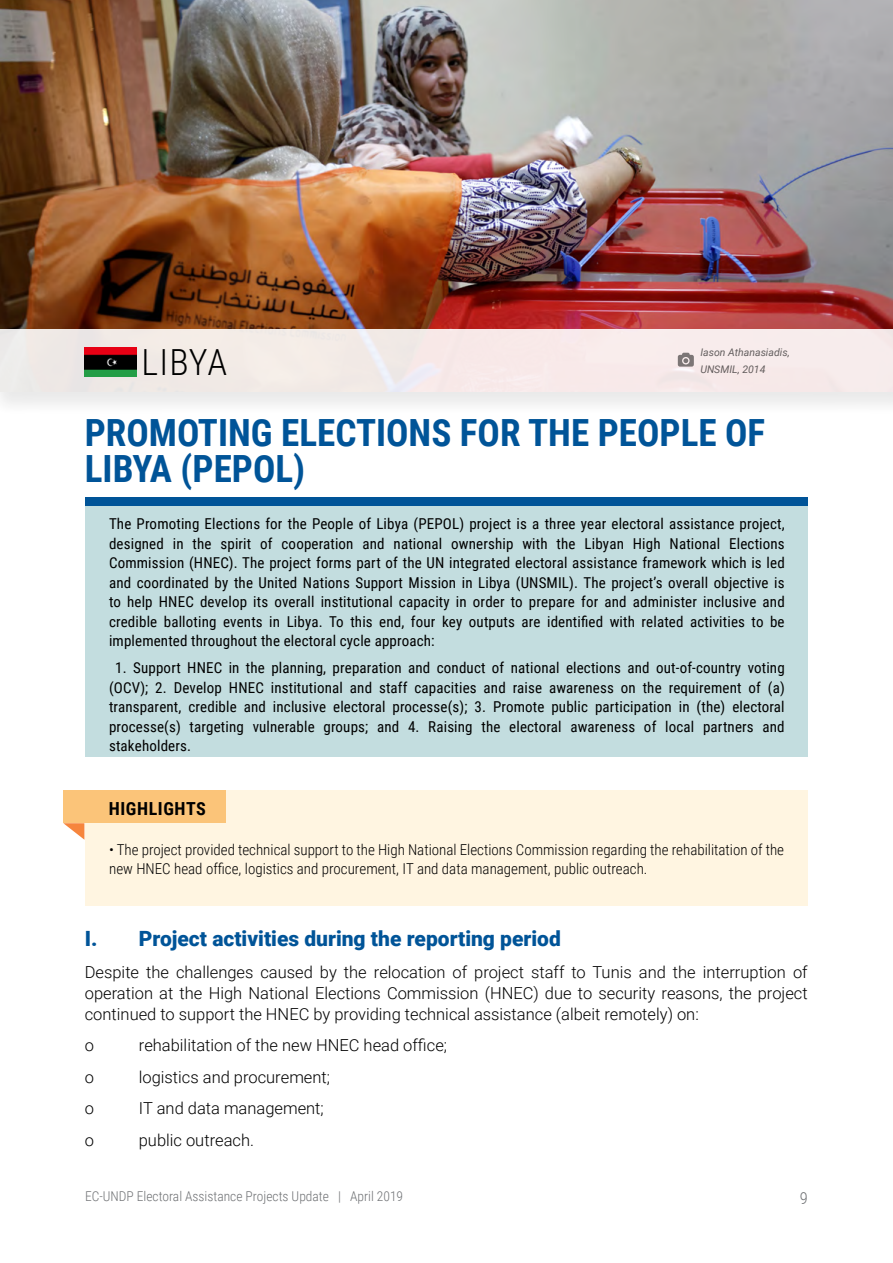
<style>
.page{position:relative;width:893px;height:1263px;background:#fff}
.page>*{position:absolute;margin:0;border:0;box-sizing:border-box;transform-origin:0 0}
.t1{font:700 37.5px/36px "Roboto Condensed";color:#005498}
.t2{font:300 36px "Roboto Condensed";letter-spacing:.02em;color:#000}
.t3{font:900 21px "Roboto";color:#005498}
.t4{font:700 18px "Roboto Condensed";letter-spacing:.035em;color:#000}
.t5{font:300 16.5px/21px "Roboto";color:#000;text-align:justify}
.t6{font:300 16.5px "Roboto Condensed";color:#6f7174}
.t7{font:15px/19.5px "Roboto Condensed";letter-spacing:.01em;color:#000;text-align:justify}
.t8{font:300 15px/19.5px "Roboto Condensed";color:#000}
.t9{font:300 13.5px "Roboto Condensed";color:#6f7174}
.t10{font:italic 10.5px/16.5px "Roboto";color:#000}
</style>
<div class="page">
<img style="left:0;top:0;width:893px;height:328px">
<div style="left:0;top:328px;width:893px;height:90px;background:#f4f4f4"></div>
<div style="left:0;top:329px;width:893px;height:63px;background:#f6eae8"></div>
<svg style="left:678px;top:353px;width:16px;height:14px"></svg>
<img style="left:85px;top:348px;width:52px;height:28px">
<div style="left:85px;top:790px;width:723px;height:115px;background:#fff5e1"></div>
<div style="left:63px;top:791px;width:162px;height:32px;background:#fbc479"></div>
<svg style="left:63px;top:823px;width:21px;height:17px"></svg>
<div style="left:85px;top:502px;width:723px;height:254px;background:#c3dddf"></div>
<div style="left:85px;top:498px;width:723px;height:8px;background:#005498"></div>
<h2 class="t2" style="left:141px;top:337px;width:87px">LIBYA</h2>
<p class="t10" style="left:700px;top:344px;width:91px">Iason Athanasiadis,<br>UNSMIL, 2014</p>
<h1 class="t1" style="left:85px;top:413px;width:682px">PROMOTING ELECTIONS FOR THE PEOPLE OF<br>LIBYA (PEPOL)</h1>
<p class="t7" style="left:109px;top:513px;width:677px">The Promoting Elections for the People of Libya (PEPOL) project is a three year electoral assistance project, designed in the spirit of cooperation and national ownership with the Libyan High National Elections Commission (HNEC). The project forms part of the UN integrated electoral assistance framework which is led and coordinated by the United Nations Support Mission in Libya (UNSMIL). The project’s overall objective is to help HNEC develop its overall institutional capacity in order to prepare for and administer inclusive and credible balloting events in Libya. To this end, four key outputs are identified with related activities to be implemented throughout the electoral cycle approach:</p>
<p class="t7" style="left:109px;top:657px;width:677px;text-indent:6px">1. Support HNEC in the planning, preparation and conduct of national elections and out-of-country voting (OCV); 2. Develop HNEC institutional and staff capacities and raise awareness on the requirement of (a) transparent, credible and inclusive electoral processe(s); 3. Promote public participation in (the) electoral processe(s) targeting vulnerable groups; and 4. Raising the electoral awareness of local partners and stakeholders.</p>
<p class="t4" style="left:109px;top:796px;width:99px">HIGHLIGHTS</p>
<p class="t8" style="left:109px;top:839px;width:676px">• The project provided technical support to the High National Elections Commission regarding the rehabilitation of the new HNEC head office, logistics and procurement, IT and data management, public outreach.</p>
<h3 class="t3" style="left:85px;top:924px;width:478px">I. Project activities during the reporting period</h3>
<p class="t5" style="left:85px;top:960px;width:724px">Despite the challenges caused by the relocation of project staff to Tunis and the interruption of operation at the High National Elections Commission (HNEC) due to security reasons, the project continued to support the HNEC by providing technical assistance (albeit remotely) on:</p>
<p class="t5" style="left:85px;top:1034px;width:11px">o</p>
<p class="t5" style="left:139px;top:1034px;width:310px">rehabilitation of the new HNEC head office;</p>
<p class="t5" style="left:85px;top:1065px;width:11px">o</p>
<p class="t5" style="left:139px;top:1065px;width:193px">logistics and procurement;</p>
<p class="t5" style="left:85px;top:1097px;width:11px">o</p>
<p class="t5" style="left:139px;top:1097px;width:186px">IT and data management;</p>
<p class="t5" style="left:85px;top:1128px;width:11px">o</p>
<p class="t5" style="left:139px;top:1128px;width:117px">public outreach.</p>
<p class="t9" style="left:85px;top:1186px;width:320px">EC-UNDP Electoral Assistance Projects Update | April 2019</p>
<p class="t6" style="left:800px;top:1186px;width:10px">9</p>
</div>
